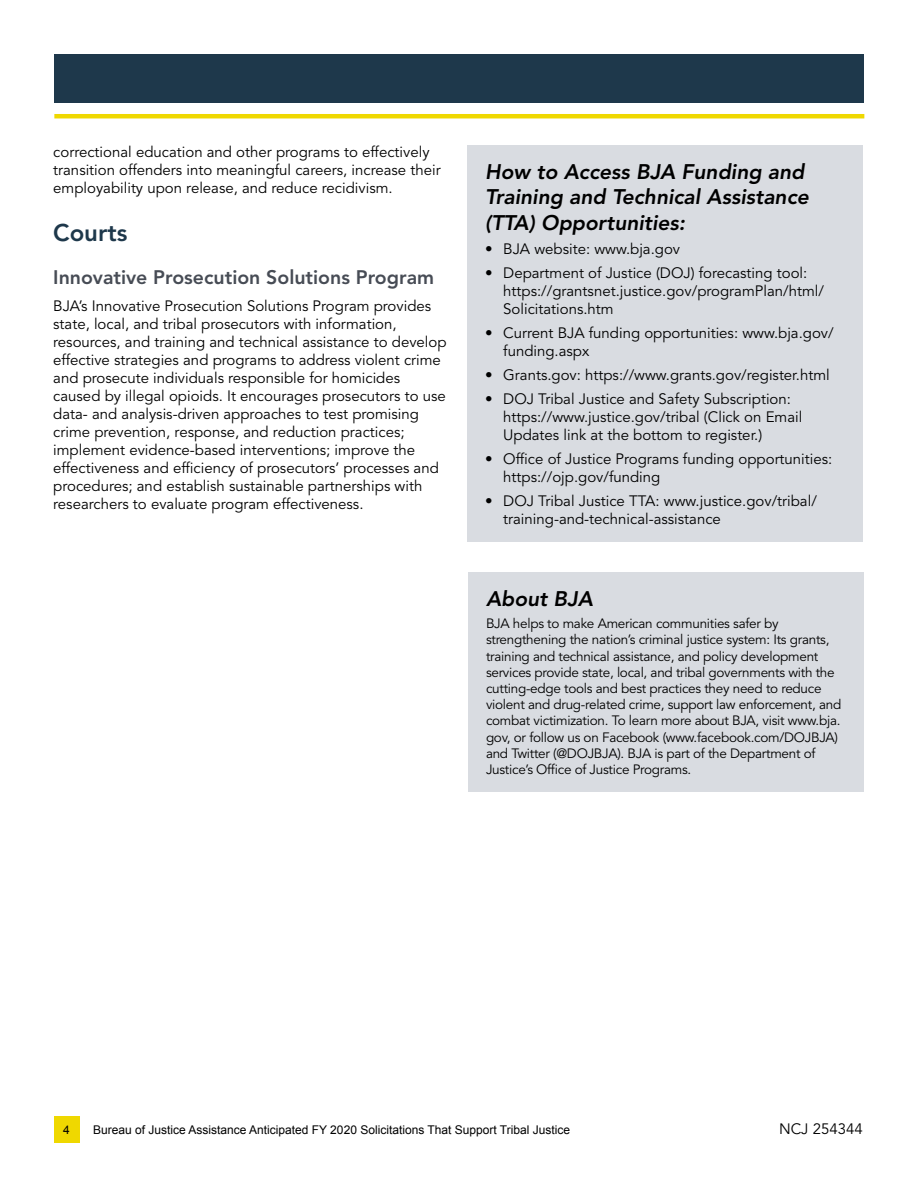
<style>
.page{position:relative;width:918px;height:1188px;background:#fff}
.page>*{position:absolute;margin:0;border:0;box-sizing:border-box;transform-origin:0 0}
.t1{font:800 24px "Avenir LT Std";color:#1e384b}
.t2{font:italic 800 21px/25.2px "Avenir LT Std";color:#000}
.t3{font:800 19.5px "Avenir LT Std";color:#474c55}
.t4{font:15px/18px "Avenir LT Std";color:#000}
.t5{font:13.5px/16.2px "Avenir LT Std";letter-spacing:-.02em;color:#000}
.t6{font:12px "Arial";color:#000}
</style>
<div class="page">
<div style="left:54px;top:54px;width:810px;height:49px;background:#1e384b"></div>
<hr style="left:54px;top:114px;width:810px;height:4px;background:#efd800">
<div style="left:468px;top:572px;width:396px;height:220px;background:#d9dce1"></div>
<div style="left:467px;top:145px;width:396px;height:397px;background:#d9dce1"></div>
<div style="left:54px;top:1116px;width:26px;height:27px;background:#efd800"></div>
<p class="t4" style="left:53px;top:143px;width:389px">correctional education and other programs to effectively transition offenders into meaningful careers, increase their employability upon release, and reduce recidivism.</p>
<h2 class="t1" style="left:53px;top:218px;width:76px">Courts</h2>
<p class="t3" style="left:53px;top:266px;width:382px">Innovative Prosecution Solutions Program</p>
<p class="t4" style="left:53px;top:297px;width:395px">BJA’s Innovative Prosecution Solutions Program provides state, local, and tribal prosecutors with information, resources, and training and technical assistance to develop effective strategies and programs to address violent crime and prosecute individuals responsible for homicides caused by illegal opioids. It encourages prosecutors to use data- and analysis-driven approaches to test promising crime prevention, response, and reduction practices; implement evidence-based interventions; improve the effectiveness and effciency of prosecutors’ processes and procedures; and establish sustainable partnerships with researchers to evaluate program effectiveness.</p>
<p class="t2" style="left:485px;top:160px;width:325px">How to Access BJA Funding and<br>Training and Technical Assistance (TTA) Opportunities:</p>
<p class="t4" style="left:485px;top:240px;width:196px">• BJA website: www.bja.gov</p>
<p class="t4" style="left:503px;top:264px;width:322px;text-indent:-18px">• Department of Justice (DOJ) forecasting tool: https://grantsnet.justice.gov/programPlan/html/<br>Solicitations.htm</p>
<p class="t4" style="left:503px;top:324px;width:332px;text-indent:-18px">• Current BJA funding opportunities: www.bja.gov/ funding.aspx</p>
<p class="t4" style="left:485px;top:366px;width:346px">• Grants.gov: https://www.grants.gov/register.html</p>
<p class="t4" style="left:503px;top:390px;width:301px;text-indent:-18px">• DOJ Tribal Justice and Safety Subscription: https://www.justice.gov/tribal (Click on Email<br>Updates link at the bottom to register.)</p>
<p class="t4" style="left:503px;top:450px;width:331px;text-indent:-18px">• Offce of Justice Programs funding opportunities: https://ojp.gov/funding</p>
<p class="t4" style="left:503px;top:492px;width:315px;text-indent:-18px">• DOJ Tribal Justice TTA: www.justice.gov/tribal/ training-and-technical-assistance</p>
<p class="t2" style="left:486px;top:586px;width:108px">About BJA</p>
<p class="t5" style="left:486px;top:616px;width:357px">BJA helps to make American communities safer by strengthening the nation’s criminal justice system: Its grants, training and technical assistance, and policy development services provide state, local, and tribal governments with the cutting-edge tools and best practices they need to reduce violent and drug-related crime, support law enforcement, and combat victimization. To learn more about BJA, visit www.bja. gov, or follow us on Facebook (www.facebook.com/DOJBJA) and Twitter (@DOJBJA). BJA is part of the Department of Justice’s Offce of Justice Programs.</p>
<p class="t6" style="left:63px;top:1122px;width:8px">4</p>
<p class="t6" style="left:93px;top:1122px;width:479px">Bureau of Justice Assistance Anticipated FY 2020 Solicitations That Support Tribal Justice</p>
<p class="t4" style="left:779px;top:1120px;width:85px">NCJ 254344</p>
</div>
